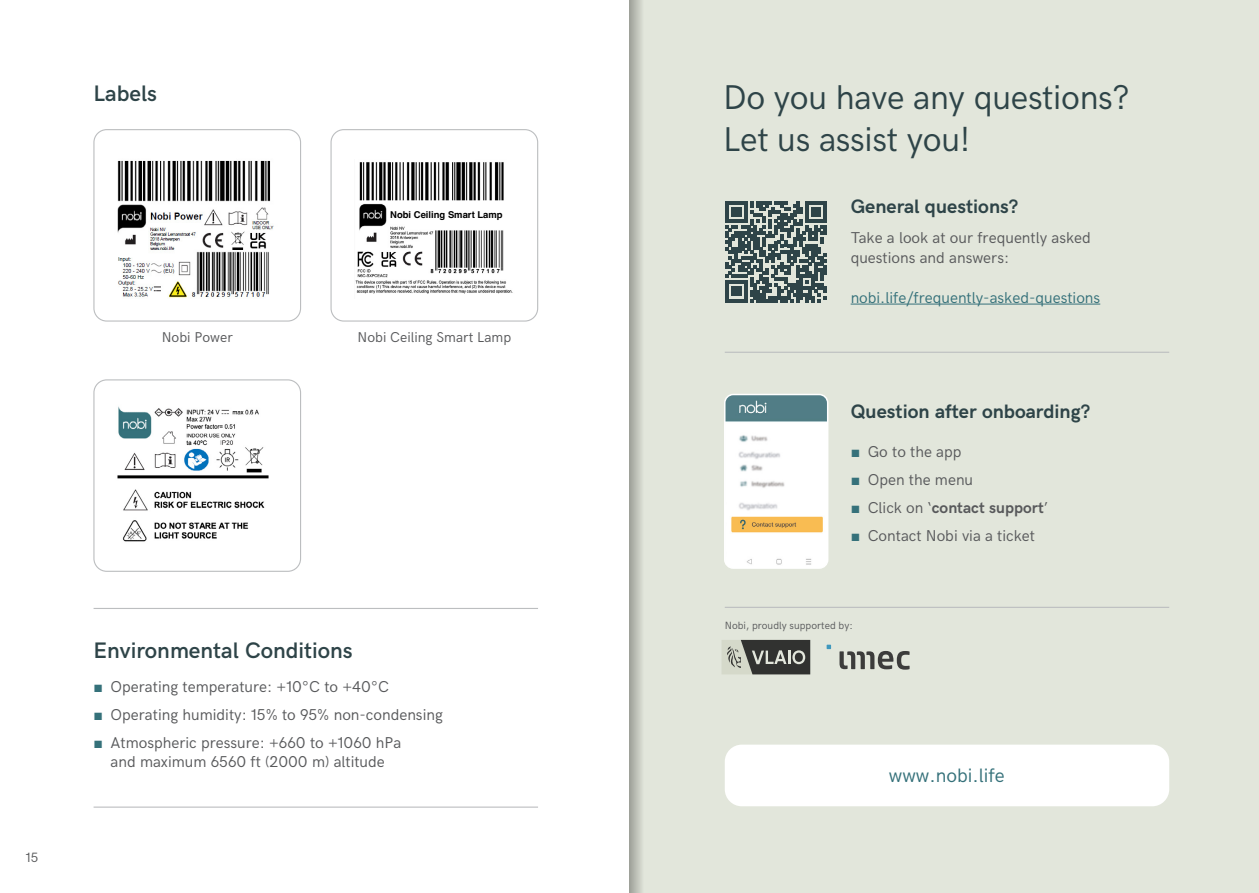
<style>
.page{position:relative;width:1259px;height:893px;background:#fff}
.page>*{position:absolute;margin:0;border:0;box-sizing:border-box;transform-origin:0 0}
.t1{font:34.5px/41.4px "HK Grotesk";letter-spacing:-.01em;color:#2e4448}
.t2{font:600 22.5px "HK Grotesk";color:#2e4448}
.t3{font:700 19.5px "HK Grotesk";color:#2e4448}
.t4{font:19.5px "HK Grotesk";color:#35717a}
.t5{font:15.75px/19.5px "HK Grotesk";color:#58595b;text-align:center}
.t6{font:15.75px "HK Grotesk";color:#35717a}
.t7{font:700 15.75px "HK Grotesk";color:#58595b}
.t8{font:14.25px "HK Grotesk";color:#58595b}
.t9{font:13.5px "HK Grotesk";color:#58595b}
.t10{font:10.5px "HK Grotesk";color:#58595b}
.t11{font:700 9.45px "Helvetica";color:#000}
.s1{font-family:"Arial";color:#35717a}
.s2{font-family:"Arial";font-weight:400;color:#35717a}
.s3{font-weight:400}
</style>
<div class="page">
<div style="left:629px;top:0;width:630px;height:893px;background:#e2e6db"></div>
<div style="left:93px;top:129px;width:208px;height:193px;border:1px solid #bcbec0;border-radius:13px"></div>
<div style="left:330px;top:129px;width:208px;height:193px;border:1px solid #bcbec0;border-radius:13px"></div>
<div style="left:93px;top:379px;width:208px;height:193px;border:1px solid #bcbec0;border-radius:13px"></div>
<svg style="left:629px;top:0;width:13px;height:893px;background:#b8bcb3"></svg>
<div style="left:725px;top:745px;width:444px;height:61px;background:#fff;border-radius:17px"></div>
<hr style="left:850px;top:304px;width:250px;height:1px;background:#35717a">
<hr style="left:94px;top:608px;width:444px;height:1px;background:#bcbec0">
<hr style="left:725px;top:352px;width:444px;height:1px;background:#bcbec0">
<hr style="left:725px;top:607px;width:444px;height:1px;background:#bcbec0">
<hr style="left:94px;top:806px;width:444px;height:2px;background:#bcbec0">
<img style="left:117px;top:160px;width:157px;height:138px">
<img style="left:355px;top:162px;width:158px;height:132px">
<img style="left:117px;top:406px;width:152px;height:136px">
<svg style="left:726px;top:201px;width:101px;height:101px"></svg>
<svg style="left:722px;top:640px;width:88px;height:34px;background:#6c6e68"></svg>
<svg style="left:826px;top:645px;width:5px;height:4px"></svg>
<svg style="left:839px;top:651px;width:70px;height:19px"></svg>
<div style="left:390px;top:205px;width:117px;height:19px;background:#fff"></div>
<img style="left:727px;top:394px;width:100px;height:172px">
<div style="left:724px;top:394px;width:104px;height:175px;border:2px solid #fff;border-radius:9px"></div>
<h2 class="t2" style="left:94px;top:76px;width:65px">Labels</h2>
<p class="t11" style="left:390px;top:209px;width:114px">Nobi Ceiling Smart Lamp</p>
<p class="t8" style="left:162px;top:326px;width:73px">Nobi Power</p>
<p class="t8" style="left:357px;top:326px;width:155px">Nobi Ceiling Smart Lamp</p>
<p class="t9" style="left:26px;top:847px;width:14px">15</p>
<h2 class="t2" style="left:94px;top:633px;width:261px">Environmental Conditions</h2>
<p class="t5" style="left:94px;top:675px;width:297px"><span class="s1">■</span> Operating temperature: +10°C to +40°C</p>
<p class="t5" style="left:94px;top:703px;width:351px"><span class="s1">■</span> Operating humidity: 15% to 95% non-condensing</p>
<p class="t5" style="left:94px;top:731px;width:309px"><span class="s1">■</span> Atmospheric pressure: +660 to +1060 hPa and maximum 6560 ft (2000 m) altitude</p>
<h1 class="t1" style="left:723px;top:74px;width:408px">Do you have any questions?<br>Let us assist you!</h1>
<p class="t3" style="left:850px;top:192px;width:169px">General questions?</p>
<p class="t5" style="left:850px;top:227px;width:242px;text-align:left">Take a look at our frequently asked questions and answers:</p>
<p class="t6" style="left:850px;top:286px;width:251px">nobi.life/frequently-asked-questions</p>
<p class="t3" style="left:850px;top:397px;width:241px">Question after onboarding?</p>
<p class="t5" style="left:850px;top:441px;width:112px"><span class="s1">■</span> Go to the app</p>
<p class="t5" style="left:850px;top:469px;width:124px"><span class="s1">■</span> Open the menu</p>
<p class="t7" style="left:850px;top:496px;width:199px"><span class="s2">■</span> <span class="s3">Click on ‘</span>contact support<span class="s3">’</span></p>
<p class="t5" style="left:850px;top:525px;width:186px"><span class="s1">■</span> Contact Nobi via a ticket</p>
<p class="t10" style="left:725px;top:617px;width:130px">Nobi, proudly supported by:</p>
<p class="t4" style="left:889px;top:761px;width:117px">www.nobi.life</p>
</div>
